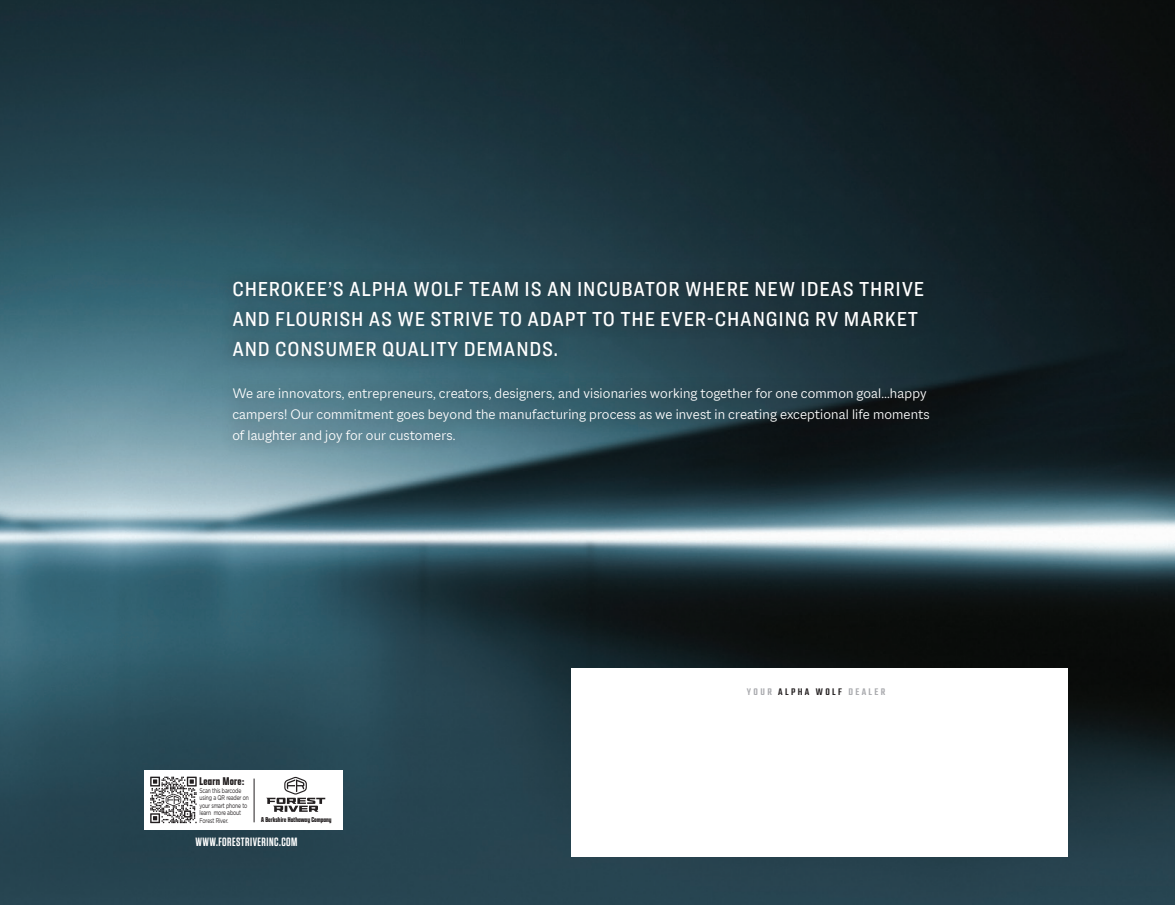
<style>
.page{position:relative;width:1175px;height:905px;background:#fff}
.page>*{position:absolute;margin:0;border:0;box-sizing:border-box;transform-origin:0 0}
.t1{font:500 21px/30px "Ringside Condensed";letter-spacing:.04em;color:#fff}
.t2{font:300 15px/21px "Macklin Sans";letter-spacing:.01em;color:#fff}
.t3{font:600 12px "Tungsten";letter-spacing:.04em;color:#fff}
.t4{font:700 12px "Apotek Comp";letter-spacing:.02em;color:#231f20}
.t5{font:500 10.5px "Teko";letter-spacing:.225em;color:#a8a9ad}
.t6{font:700 7.5px "Apotek Comp";color:#231f20}
.t7{font:6.75px/7.5px "Gotham";letter-spacing:-.03em;color:#231f20;scale:.74 1}
.s1{color:#231f20}
</style>
<div class="page">
<img style="left:0;top:0;width:1174px;height:904px">
<div style="left:571px;top:668px;width:496px;height:188px;background:#fff"></div>
<div style="left:144px;top:770px;width:198px;height:59px;background:#fff"></div>
<svg style="left:150px;top:776px;width:47px;height:47px"></svg>
<svg style="left:266px;top:776px;width:59px;height:35px"></svg>
<hr style="left:254px;top:778px;width:1px;height:44px;background:#231f20">
<div style="left:219px;top:267px;width:724px;height:190px;background:#231f20;opacity:.6"></div>
<p class="t1" style="left:232px;top:273px;width:693px">CHEROKEE’S ALPHA WOLF TEAM IS AN INCUBATOR WHERE NEW IDEAS THRIVE<br>AND FLOURISH AS WE STRIVE TO ADAPT TO THE EVER-CHANGING RV MARKET<br>AND CONSUMER QUALITY DEMANDS.</p>
<p class="t2" style="left:232px;top:382px;width:698px">We are innovators, entrepreneurs, creators, designers, and visionaries working together for one common goal…happy campers! Our commitment goes beyond the manufacturing process as we invest in creating exceptional life moments of laughter and joy for our customers.</p>
<p class="t4" style="left:199px;top:773px;width:46px">Learn More:</p>
<p class="t7" style="left:199px;top:786px;width:68px">Scan this barcode using a QR reader on your smart phone to learn more about<br>Forest River.</p>
<p class="t6" style="left:261px;top:814px;width:72px">A Berkshire Hathaway Company</p>
<p class="t3" style="left:196px;top:835px;width:103px">WWW.FORESTRIVERINC.COM</p>
<p class="t5" style="left:747px;top:685px;width:140px">YOUR <span class="s1">ALPHA WOLF</span> DEALER</p>
</div>
